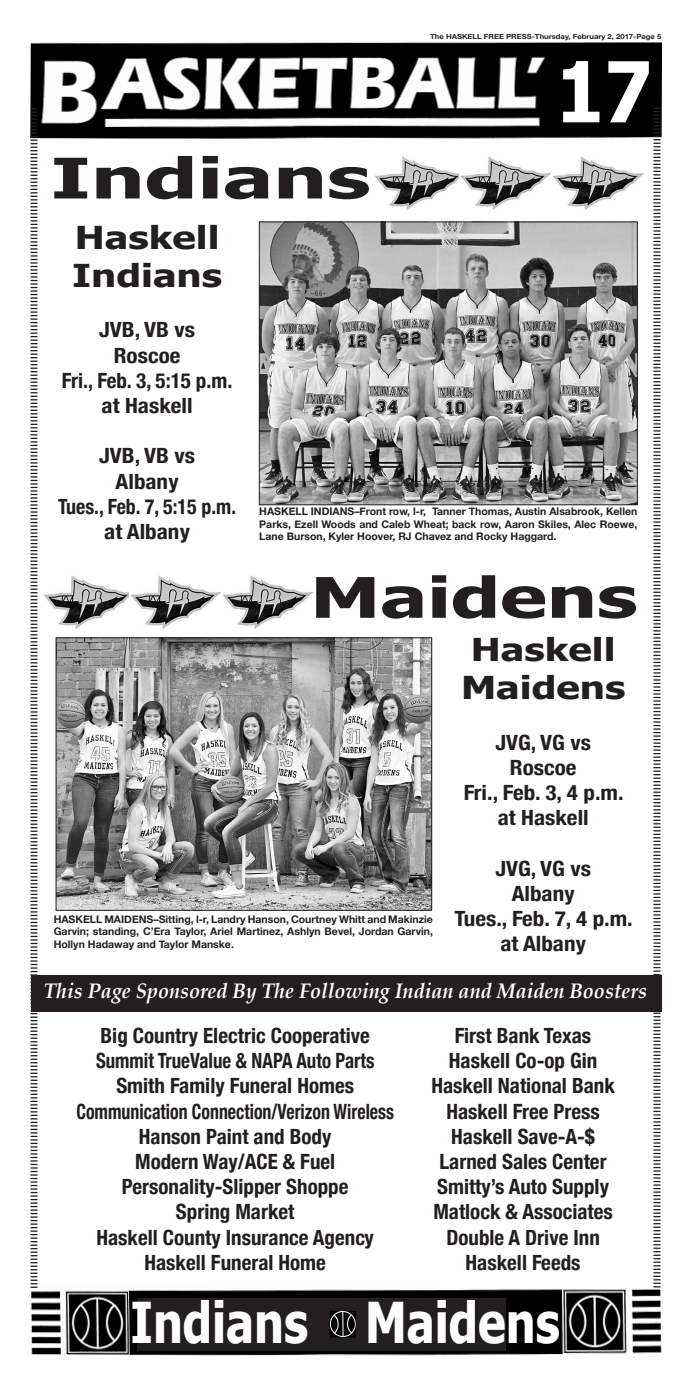
<style>
.page{position:relative;width:693px;height:1386px;background:#fff}
.page>*{position:absolute;margin:0;border:0;box-sizing:border-box;transform-origin:0 0}
.t1{font:700 84px "Tahoma";color:#fff;scale:.9 1}
.t2{font:700 56.18px "Tahoma";color:#fff;scale:.83 1}
.t3{font:700 56px "Tahoma";color:#231f20;scale:1.5 1}
.t4{font:700 56px "Tahoma";color:#231f20;scale:1.4 1}
.t5{font:700 31.5px/37.8px "Tahoma";color:#231f20;scale:1.25 1}
.t6{font:700 condensed 21px/25.2px "Helvetica Neue";color:#231f20;text-align:center}
.t7{font:700 condensed 21px/25.2px "Helvetica Neue";color:#231f20;text-align:center;scale:1.1 1}
.t8{font:italic 700 21px "Palatino";color:#fff;scale:.95 1}
.t9{font:700 10.5px/12.6px "Helvetica Neue";color:#231f20;text-align:justify}
.t10{font:700 7px "Helvetica Neue";color:#231f20;scale:1.1 1}
.s1{color:#231f20}
</style>
<div class="page">
<img style="left:30px;top:42px;width:632px;height:97px">
<img style="left:31px;top:1289px;width:631px;height:68px">
<div style="left:137px;top:1298px;width:369px;height:52px;background:#231f20"></div>
<img style="left:329px;top:1311px;width:27px;height:27px">
<svg style="left:30px;top:107px;width:9px;height:1181px"></svg>
<svg style="left:652px;top:107px;width:10px;height:1181px"></svg>
<div style="left:31px;top:975px;width:631px;height:36px;background:#231f20"></div>
<img style="left:375px;top:156px;width:84px;height:54px">
<img style="left:461px;top:156px;width:183px;height:54px">
<img style="left:44px;top:575px;width:85px;height:54px">
<img style="left:131px;top:575px;width:182px;height:54px">
<img style="left:261px;top:224px;width:375px;height:279px">
<div style="left:259px;top:222px;width:379px;height:283px;border:1px solid #231f20"></div>
<img style="left:58px;top:639px;width:372px;height:270px">
<div style="left:56px;top:637px;width:376px;height:274px;border:1px solid #231f20"></div>
<p class="t10" style="left:430px;top:31px;width:212px">The HASKELL FREE PRESS‑Thursday, February 2, 2017‑Page 5</p>
<p class="t3" style="left:50px;top:139px;width:215px">Indians</p>
<p class="t1" style="left:556px;top:33px;width:109px">17</p>
<p class="t5" style="left:72px;top:217px;width:121px">Haskell<br>Indians</p>
<p class="t7" style="left:62px;top:316px;width:157px">JVB, VB vs<br>Roscoe<br>Fri., Feb. 3, 5:15 p.m. at Haskell</p>
<p class="t7" style="left:58px;top:442px;width:163px">JVB, VB vs<br>Albany<br>Tues., Feb. 7, 5:15 p.m. at Albany</p>
<p class="t9" style="left:259px;top:505px;width:380px">HASKELL INDIANS–Front row, l-r, Tanner Thomas, Austin Alsabrook, Kellen Parks, Ezell Woods and Caleb Wheat; back row, Aaron Skiles, Alec Roewe, Lane Burson, Kyler Hoover, RJ Chavez and Rocky Haggard.</p>
<p class="t4" style="left:310px;top:558px;width:235px">Maidens</p>
<p class="t9" style="left:54px;top:913px;width:381px">HASKELL MAIDENS–Sitting, l-r, Landry Hanson, Courtney Whitt and Makinzie Garvin; standing, C’Era Taylor, Ariel Martinez, Ashlyn Bevel, Jordan Garvin, Hollyn Hadaway and Taylor Manske.</p>
<p class="t5" style="left:461px;top:629px;width:133px;text-align:center">Haskell<br>Maidens</p>
<p class="t7" style="left:464px;top:728px;width:147px">JVG, VG vs<br>Roscoe<br>Fri., Feb. 3, 4 p.m. at Haskell</p>
<p class="t7" style="left:454px;top:854px;width:164px">JVG, VG vs<br>Albany<br>Tues., Feb. 7, 4 p.m. at Albany</p>
<p class="t8" style="left:44px;top:973px;width:637px">This Page Sponsored By The Following Indian and Maiden Boosters</p>
<p class="t6" style="left:76px;top:1021px;width:319px">Big Country Electric Cooperative<br>Summit TrueValue &amp; NAPA Auto Parts<br>Smith Family Funeral Homes<br>Communication Connection/Verizon Wireless<br>Hanson Paint and Body<br>Modern Way/ACE &amp; Fuel<br>Personality-Slipper Shoppe<br>Spring Market<br>Haskell County Insurance Agency<br>Haskell Funeral Home</p>
<p class="t6" style="left:431px;top:1021px;width:185px">First Bank Texas<br>Haskell Co-op Gin<br>Haskell National Bank<br>Haskell Free Press<br>Haskell Save-A-$<br>Larned Sales Center<br>Smitty’s Auto Supply<br>Matlock &amp; Associates<br>Double A Drive Inn<br>Haskell Feeds</p>
<p class="t2" style="left:130px;top:1283px;width:519px">Indians <span class="s1">•</span> Maidens</p>
</div>
